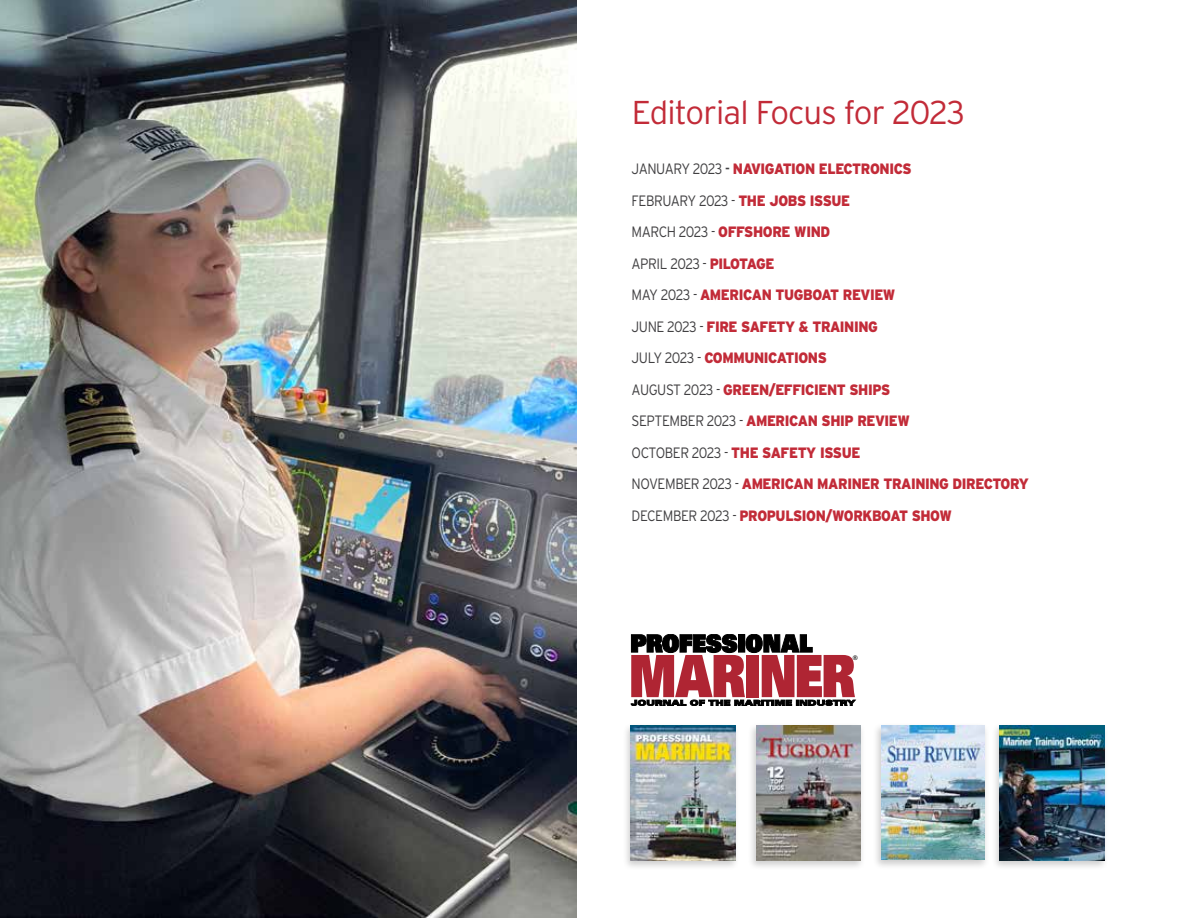
<style>
.page{position:relative;width:1188px;height:918px;background:#fff}
.page>*{position:absolute;margin:0;border:0;box-sizing:border-box;transform-origin:0 0}
.t1{font:300 33px "Interstate";letter-spacing:-.025em;color:#c22b38}
.t2{font:900 15px/31.5px "Interstate";letter-spacing:-.03em;color:#c22b38;scale:.9 1}
.t3{font:700 6.3px "Univers";color:#000}
.s1{font-weight:300;color:#414042}
.s2{font-weight:400;color:#414042}
</style>
<div class="page">
<img style="left:0;top:0;width:577px;height:918px">
<svg style="left:631px;top:634px;width:225px;height:72px"></svg>
<div style="left:873px;top:722px;width:117px;height:148px;background:#000;opacity:.2"></div>
<img style="left:881px;top:725px;width:104px;height:135px">
<div style="left:991px;top:722px;width:118px;height:149px;background:#000;opacity:.2"></div>
<img style="left:1000px;top:725px;width:104px;height:136px">
<div style="left:622px;top:722px;width:118px;height:149px;background:#000;opacity:.2"></div>
<img style="left:631px;top:725px;width:104px;height:136px">
<div style="left:748px;top:722px;width:117px;height:149px;background:#000;opacity:.2"></div>
<img style="left:756px;top:725px;width:105px;height:136px">
<h1 class="t1" style="left:632px;top:93px;width:335px">Editorial Focus for 2023</h1>
<p class="t2" style="left:632px;top:153px;width:443px"><span class="s1">JANUARY 2023</span> <span class="s2">-</span> NAVIGATION ELECTRONICS<br><span class="s1">FEBRUARY 2023 -</span> THE JOBS ISSUE<br><span class="s1">MARCH 2023 -</span> OFFSHORE WIND<br><span class="s1">APRIL 2023 -</span> PILOTAGE<br><span class="s1">MAY 2023 -</span> AMERICAN TUGBOAT REVIEW<br><span class="s1">JUNE 2023 -</span> FIRE SAFETY &amp; TRAINING<br><span class="s1">JULY 2023 -</span> COMMUNICATIONS<br><span class="s1">AUGUST 2023 -</span> GREEN/EFFICIENT SHIPS<br><span class="s1">SEPTEMBER 2023 -</span> AMERICAN SHIP REVIEW<br><span class="s1">OCTOBER 2023 -</span> THE SAFETY ISSUE<br><span class="s1">NOVEMBER 2023 -</span> AMERICAN MARINER TRAINING DIRECTORY <span class="s1">DECEMBER 2023 -</span> PROPULSION/WORKBOAT SHOW</p>
<p class="t3" style="left:853px;top:654px;width:7px">®</p>
</div>
